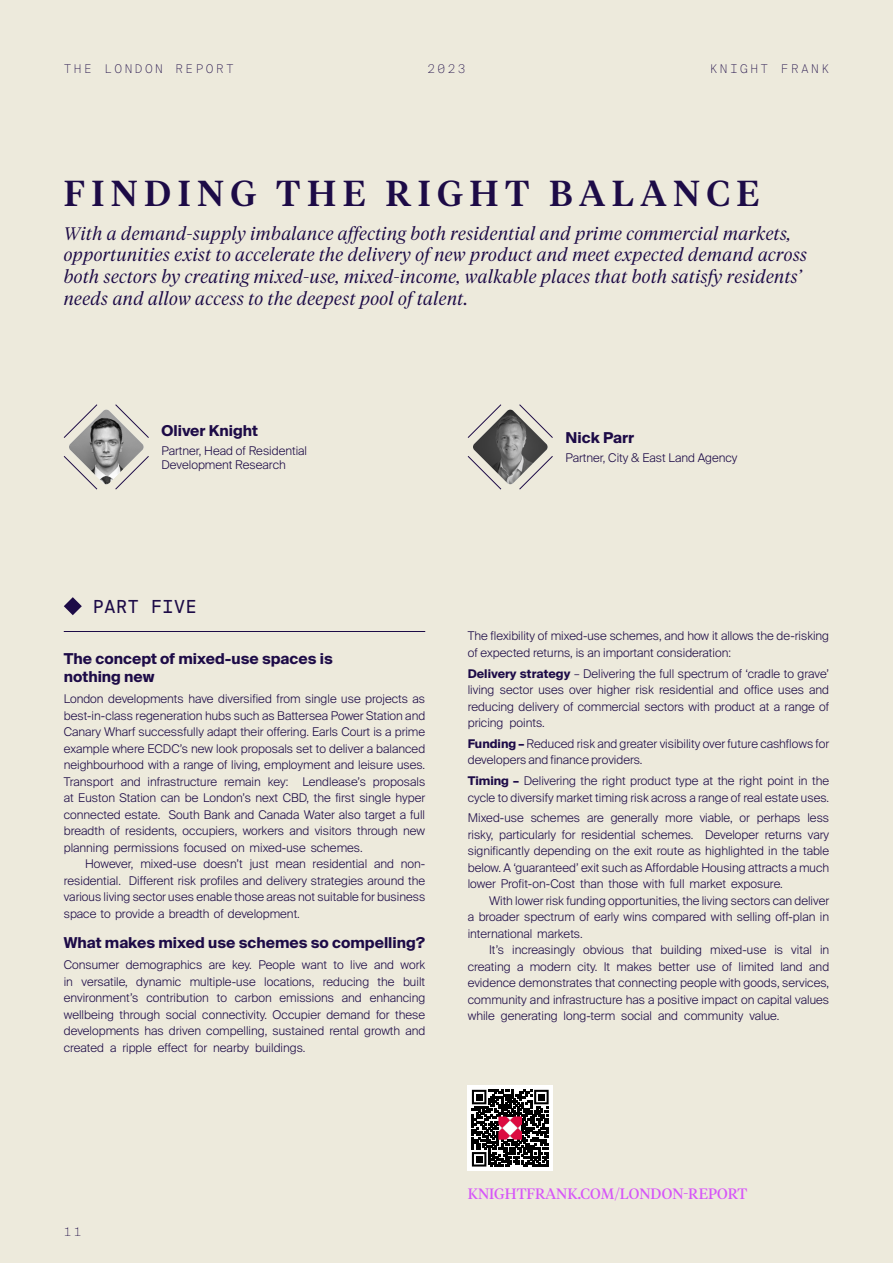
<style>
.page{position:relative;width:893px;height:1263px;background:#edeadc}
.page>*{position:absolute;margin:0;border:0;box-sizing:border-box;transform-origin:0 0}
.Article_Head{font:500 36px "Tiempos Headline";letter-spacing:.18em;color:#1d0b47}
.Article_subheader{font:italic 300 18px/21.6px "Tiempos Headline";letter-spacing:.03em;color:#1d0b47}
.t1{font:18px "Suisse Intl Mono";color:#1d0b47}
.Sub_head{font:700 15px/18px "Suisse Intl";color:#1d0b47}
.t2{font:15px "Tiempos Headline";color:#d655f8}
.Body_copy_2{font:300 12px/16.5px "Suisse Intl";color:#1d0b47;text-align:justify}
.Body_copy{font:300 12px/16.5px "Suisse Intl";color:#1d0b47;text-align:justify}
.t3{font:100 12px "Suisse Intl Mono";letter-spacing:.2em;color:#1d0b47}
.s1{font-weight:700}
</style>
<div class="page">
<svg style="left:63px;top:404px;width:86px;height:86px"></svg>
<img style="left:69px;top:410px;width:75px;height:75px">
<svg style="left:467px;top:404px;width:86px;height:86px"></svg>
<img style="left:472px;top:410px;width:76px;height:75px">
<hr style="left:64px;top:631px;width:361px;height:1px;background:#1d0b47">
<svg style="left:64px;top:597px;width:18px;height:18px"></svg>
<svg style="left:468px;top:1086px;width:85px;height:85px"></svg>
<svg style="left:472px;top:1090px;width:77px;height:76px"></svg>
<img style="left:499px;top:1117px;width:23px;height:22px">
<p class="t3" style="left:64px;top:62px;width:172px">THE LONDON REPORT</p>
<p class="t3" style="left:427px;top:62px;width:40px">2023</p>
<p class="t3" style="left:710px;top:62px;width:121px">KNIGHT FRANK</p>
<p class="Article_Head" style="left:64px;top:168px;width:697px">FINDING THE RIGHT BALANCE</p>
<p class="Article_subheader" style="left:64px;top:222px;width:745px">With a demand-supply imbalance affecting both residential and prime commercial markets, opportunities exist to accelerate the delivery of new product and meet expected demand across both sectors by creating mixed-use, mixed-income, walkable places that both satisfy residents’ needs and allow access to the deepest pool of talent.</p>
<p class="Sub_head" style="left:162px;top:422px;width:98px">Oliver Knight</p>
<p class="Body_copy_2" style="left:162px;top:443px;width:147px;line-height:14.4px">Partner, Head of Residential<br>Development Research</p>
<p class="Sub_head" style="left:566px;top:429px;width:70px">Nick Parr</p>
<p class="Body_copy_2" style="left:566px;top:450px;width:173px">Partner, City &amp; East Land Agency</p>
<p class="t1" style="left:92px;top:597px;width:106px">PART FIVE</p>
<p class="Sub_head" style="left:64px;top:650px;width:270px">The concept of mixed-use spaces is nothing new</p>
<p class="Body_copy_2" style="left:64px;top:691px;width:363px">London developments have diversified from single use projects as best-in-class regeneration hubs such as Battersea Power Station and Canary Wharf successfully adapt their offering. Earls Court is a prime example where ECDC’s new look proposals set to deliver a balanced neighbourhood with a range of living, employment and leisure uses.<br>Transport and infrastructure remain key: Lendlease’s proposals at Euston Station can be London’s next CBD, the first single hyper connected estate. South Bank and Canada Water also target a full breadth of residents, occupiers, workers and visitors through new planning permissions focused on mixed-use schemes.</p>
<p class="Body_copy" style="left:64px;top:856px;width:363px;text-indent:21px">However, mixed-use doesn’t just mean residential and non&shy;residential. Different risk profiles and delivery strategies around the various living sector uses enable those areas not suitable for business space to provide a breadth of development.</p>
<p class="Sub_head" style="left:64px;top:934px;width:363px">What makes mixed use schemes so compelling?</p>
<p class="Body_copy_2" style="left:64px;top:957px;width:363px">Consumer demographics are key. People want to live and work in versatile, dynamic multiple-use locations, reducing the built environment’s contribution to carbon emissions and enhancing wellbeing through social connectivity. Occupier demand for these developments has driven compelling, sustained rental growth and created a ripple effect for nearby buildings.</p>
<p class="Body_copy_2" style="left:468px;top:628px;width:363px">The flexibility of mixed-use schemes, and how it allows the de-risking of expected returns, is an important consideration:</p>
<p class="Body_copy_2" style="left:468px;top:665px;width:363px"><span class="s1">Delivery strategy</span> – Delivering the full spectrum of ‘cradle to grave’ living sector uses over higher risk residential and office uses and reducing delivery of commercial sectors with product at a range of pricing points.</p>
<p class="Body_copy_2" style="left:468px;top:735px;width:363px"><span class="s1">Funding –</span> Reduced risk and greater visibility over future cashflows for developers and finance providers.</p>
<p class="Body_copy_2" style="left:468px;top:773px;width:363px"><span class="s1">Timing –</span> Delivering the right product type at the right point in the cycle to diversify market timing risk across a range of real estate uses.</p>
<p class="Body_copy_2" style="left:468px;top:810px;width:363px">Mixed-use schemes are generally more viable, or perhaps less risky, particularly for residential schemes. Developer returns vary significantly depending on the exit route as highlighted in the table below. A ‘guaranteed’ exit such as Affordable Housing attracts a much lower Profit-on-Cost than those with full market exposure.</p>
<p class="Body_copy" style="left:468px;top:892px;width:363px;text-indent:21px">With lower risk funding opportunities, the living sectors can deliver a broader spectrum of early wins compared with selling off-plan in international markets.</p>
<p class="Body_copy" style="left:468px;top:942px;width:363px;text-indent:21px">It’s increasingly obvious that building mixed-use is vital in creating a modern city. It makes better use of limited land and evidence demonstrates that connecting people with goods, services, community and infrastructure has a positive impact on capital values while generating long-term social and community value.</p>
<p class="t3" style="left:64px;top:1225px;width:19px">11</p>
<p class="t2" style="left:468px;top:1184px;width:281px">KNIGHTFRANK.COM/LONDON-REPORT</p>
</div>
